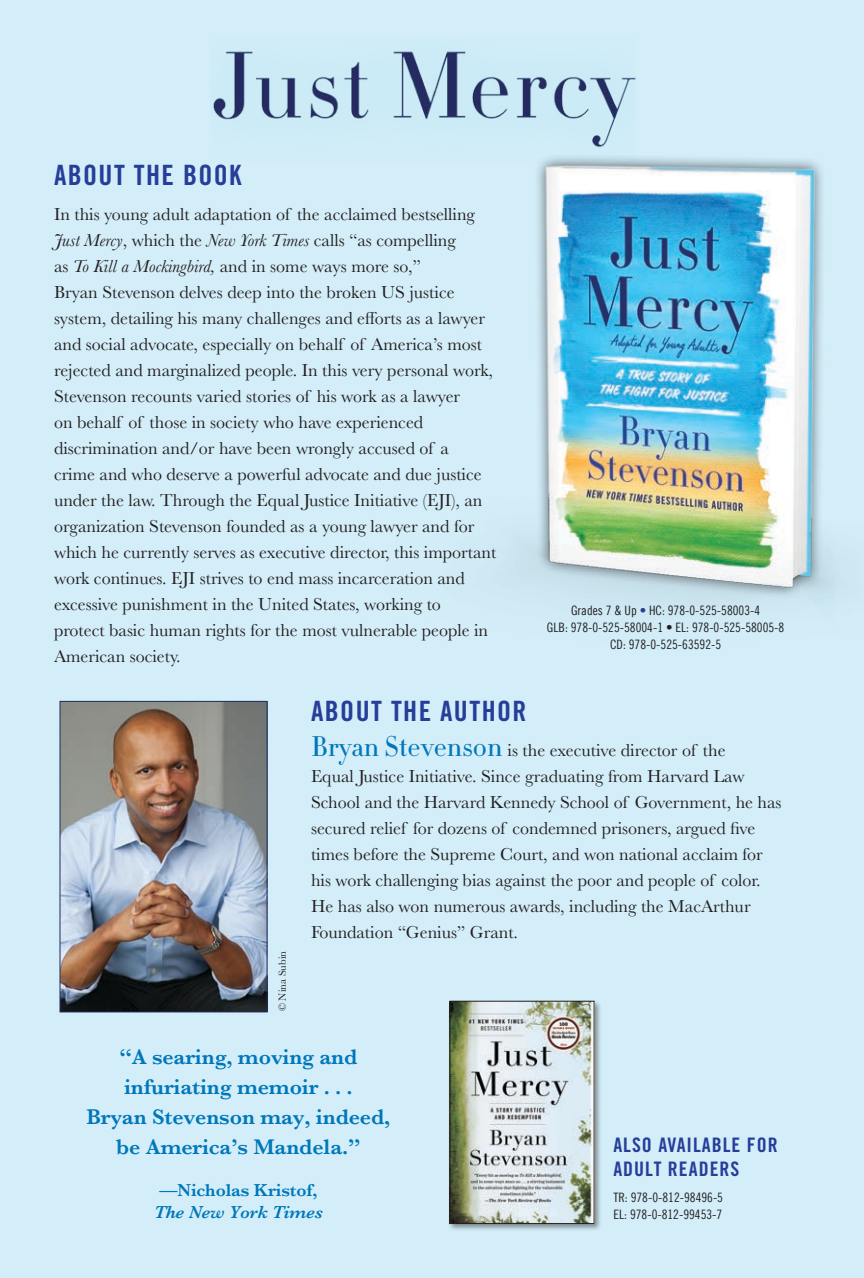
<style>
.page{position:relative;width:864px;height:1278px;background:#d3eef9}
.page>*{position:absolute;margin:0;border:0;box-sizing:border-box;transform-origin:0 0}
.t1{font:28px "Trade Gothic LT Std Bd Cn 20";letter-spacing:.05em;color:#273e99}
.t2{font:600 22px/30px "Baskerville";letter-spacing:-.005em;color:#0077ba;text-align:center}
.t3{font:20px/24px "Trade Gothic LT Std Bd Cn 20";letter-spacing:.05em;color:#273e99}
.t4{font:18px/26px "Baskerville";color:#231f20}
.t5{font:600 18px "Baskerville";letter-spacing:-.005em;color:#0077ba}
.t6{font:italic 600 18px "Baskerville";letter-spacing:-.005em;color:#0077ba}
.t7{font:13px/17px "Trade Gothic LT Cond Eighteen";color:#231f20}
.t8{font:10.8px "Baskerville";color:#231f20}
.s1{font-style:italic}
.s2{font-family:"HTF Didot L06";font-weight:300;font-size:28px;color:#0077ba}
.s3{color:#273e99}
</style>
<div class="page">
<img style="left:514px;top:157px;width:324px;height:447px">
<img style="left:62px;top:703px;width:203px;height:307px">
<div style="left:60px;top:701px;width:207px;height:311px;border:1px solid #222b62"></div>
<img style="left:213px;top:51px;width:422px;height:112px">
<div style="left:448px;top:1000px;width:154px;height:232px;background:#231f20;opacity:.47"></div>
<img style="left:452px;top:1003px;width:140px;height:219px">
<div style="left:450px;top:1001px;width:144px;height:223px;border:1px solid #231f20"></div>
<h1 class="t1" style="left:54px;top:158px;width:189px">ABOUT THE BOOK</h1>
<p class="t4" style="left:54px;top:202px;width:444px">In this young adult adaptation of the acclaimed bestselling <span class="s1">Just Mercy</span>, which the <span class="s1">New York Times</span> calls “as compelling<br>as <span class="s1">To Kill a Mockingbird,</span> and in some ways more so,”<br>Bryan Stevenson delves deep into the broken US justice system, detailing his many challenges and efforts as a lawyer and social advocate, especially on behalf of America’s most rejected and marginalized people. In this very personal work, Stevenson recounts varied stories of his work as a lawyer<br>on behalf of those in society who have experienced discrimination and/or have been wrongly accused of a<br>crime and who deserve a powerful advocate and due justice under the law. Through the Equal Justice Initiative (EJI), an organization Stevenson founded as a young lawyer and for which he currently serves as executive director, this important work continues. EJI strives to end mass incarceration and excessive punishment in the United States, working to<br>protect basic human rights for the most vulnerable people in American society.</p>
<h1 class="t1" style="left:311px;top:694px;width:217px">ABOUT THE AUTHOR</h1>
<p class="t4" style="left:311px;top:738px;width:472px"><span class="s2">Bryan Stevenson</span> is the executive director of the<br>Equal Justice Initiative. Since graduating from Harvard Law School and the Harvard Kennedy School of Government, he has secured relief for dozens of condemned prisoners, argued five times before the Supreme Court, and won national acclaim for his work challenging bias against the poor and people of color.<br>He has also won numerous awards, including the MacArthur Foundation “Genius” Grant.</p>
<p class="t8" style="left:275px;top:1011px;width:62px;rotate:-90deg">© Nina Subin</p>
<p class="t7" style="left:547px;top:602px;width:239px;text-align:center">Grades 7 &amp; Up <span class="s3">•</span> HC: 978-0-525-58003-4<br>GLB: 978-0-525-58004-1 • EL: 978-0-525-58005-8<br>CD: 978-0-525-63592-5</p>
<p class="t2" style="left:87px;top:1042px;width:305px">“A searing, moving and infuriating memoir . . .<br>Bryan Stevenson may, indeed, be America’s Mandela.”</p>
<p class="t5" style="left:160px;top:1178px;width:159px">—Nicholas Kristof,</p>
<p class="t6" style="left:154px;top:1200px;width:170px">The New York Times</p>
<p class="t3" style="left:613px;top:1132px;width:166px">ALSO AVAILABLE FOR<br>ADULT READERS</p>
<p class="t7" style="left:613px;top:1188px;width:111px">TR: 978-0-812-98496-5<br>EL: 978-0-812-99453-7</p>
</div>
